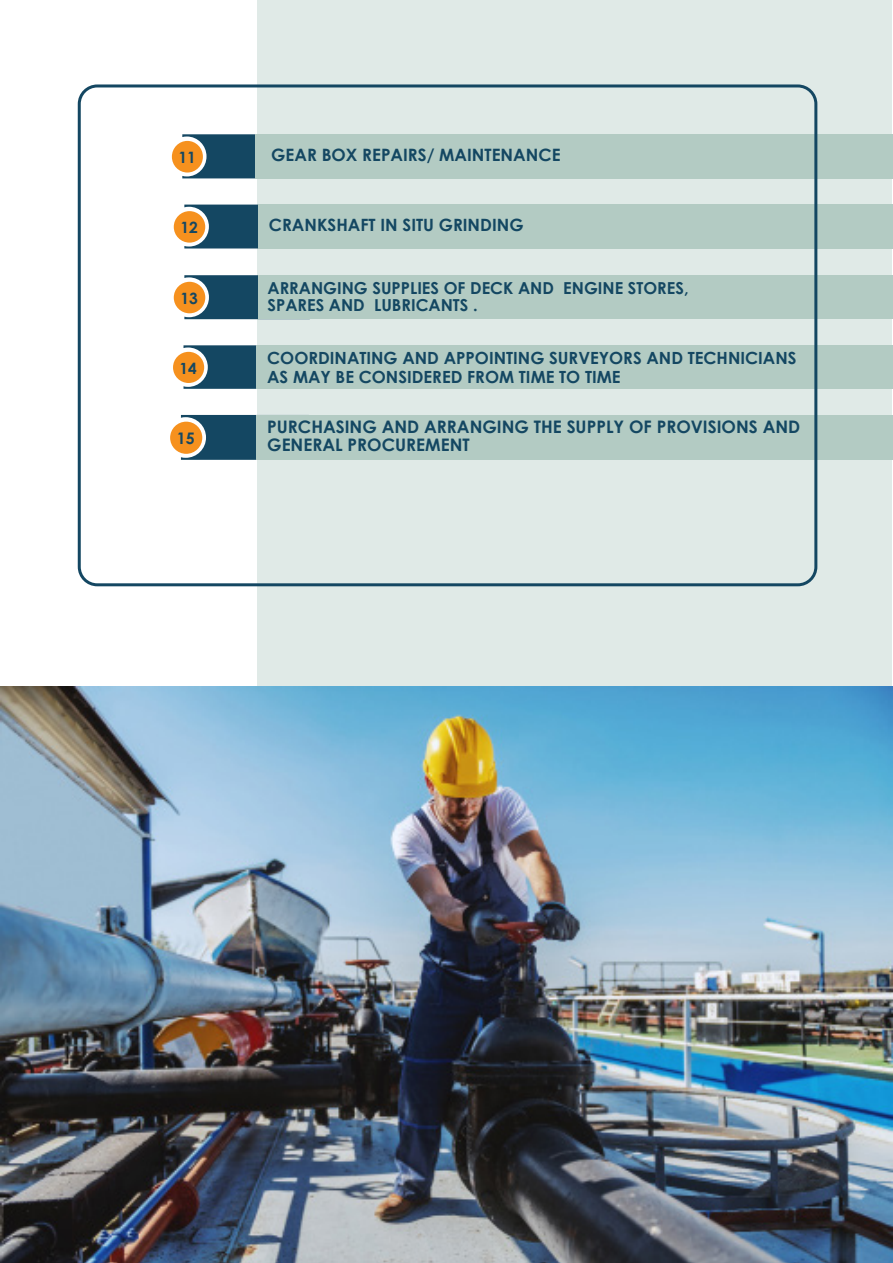
<style>
.page{position:relative;width:893px;height:1263px;background:#fff}
.page>*{position:absolute;margin:0;border:0;box-sizing:border-box;transform-origin:0 0}
.t1{font:700 17.25px/18px "Century Gothic";color:#144762}
.t2{font:700 17.1px "Century Gothic";color:#144762}
.t3{font:700 16.95px "Century Gothic";color:#144762}
.t4{font:700 16.8px "Century Gothic";color:#144762}
.t5{font:700 16.5px "Century Gothic";color:#144762}
.t6{font:700 15.9px "Century Gothic";color:#144762}
.t7{font:700 15.6px "Century Gothic";color:#144762}
.t8{font:700 15.45px "Century Gothic";color:#144762}
</style>
<div class="page">
<div style="left:257px;top:0;width:635px;height:1263px;background:#e0eae7"></div>
<svg style="left:184px;top:205px;width:75px;height:43px;background:#2d5a72"></svg>
<div style="left:259px;top:205px;width:634px;height:44px;background:#b3cbc3"></div>
<div style="left:174px;top:211px;width:31px;height:32px;background:#f6911e;border-radius:50%"></div>
<svg style="left:184px;top:275px;width:75px;height:44px;background:#2f5c72"></svg>
<div style="left:259px;top:275px;width:634px;height:44px;background:#b3cbc3"></div>
<div style="left:174px;top:282px;width:31px;height:31px;background:#f6911e;border-radius:50%"></div>
<svg style="left:183px;top:345px;width:74px;height:44px;background:#315d74"></svg>
<div style="left:257px;top:345px;width:636px;height:44px;background:#b3cbc3"></div>
<div style="left:173px;top:352px;width:31px;height:31px;background:#f6911e;border-radius:50%"></div>
<svg style="left:181px;top:415px;width:76px;height:45px;background:#2d5a72"></svg>
<div style="left:257px;top:415px;width:636px;height:45px;background:#b3cbc3"></div>
<div style="left:170px;top:422px;width:32px;height:32px;background:#f6911e;border-radius:50%"></div>
<svg style="left:182px;top:134px;width:73px;height:44px;background:#2b5971"></svg>
<div style="left:255px;top:134px;width:638px;height:44px;background:#b3cbc3"></div>
<div style="left:172px;top:141px;width:31px;height:32px;background:#f6911e;border-radius:50%"></div>
<div style="left:78px;top:84px;width:739px;height:502px;border:3px solid #144762;border-radius:18px"></div>
<img style="left:0;top:686px;width:893px;height:577px">
<p class="t7" style="left:178px;top:146px;width:19px">11</p>
<p class="t2" style="left:271px;top:142px;width:291px">GEAR BOX REPAIRS/ MAINTENANCE</p>
<p class="t7" style="left:180px;top:216px;width:19px">12</p>
<p class="t3" style="left:269px;top:212px;width:256px">CRANKSHAFT IN SITU GRINDING</p>
<p class="t7" style="left:180px;top:286px;width:19px">13</p>
<p class="t8" style="left:180px;top:356px;width:19px">14</p>
<p class="t6" style="left:177px;top:426px;width:19px">15</p>
<p class="t5" style="left:267px;top:276px;width:423px">ARRANGING SUPPLIES OF DECK AND ENGINE STORES,</p>
<p class="t5" style="left:267px;top:292px;width:212px">SPARES AND LUBRICANTS .</p>
<p class="t4" style="left:267px;top:345px;width:531px">COORDINATING AND APPOINTING SURVEYORS AND TECHNICIANS</p>
<p class="t4" style="left:267px;top:364px;width:355px">AS MAY BE CONSIDERED FROM TIME TO TIME</p>
<p class="t1" style="left:267px;top:417px;width:535px">PURCHASING AND ARRANGING THE SUPPLY OF PROVISIONS AND<br>GENERAL PROCUREMENT</p>
</div>
